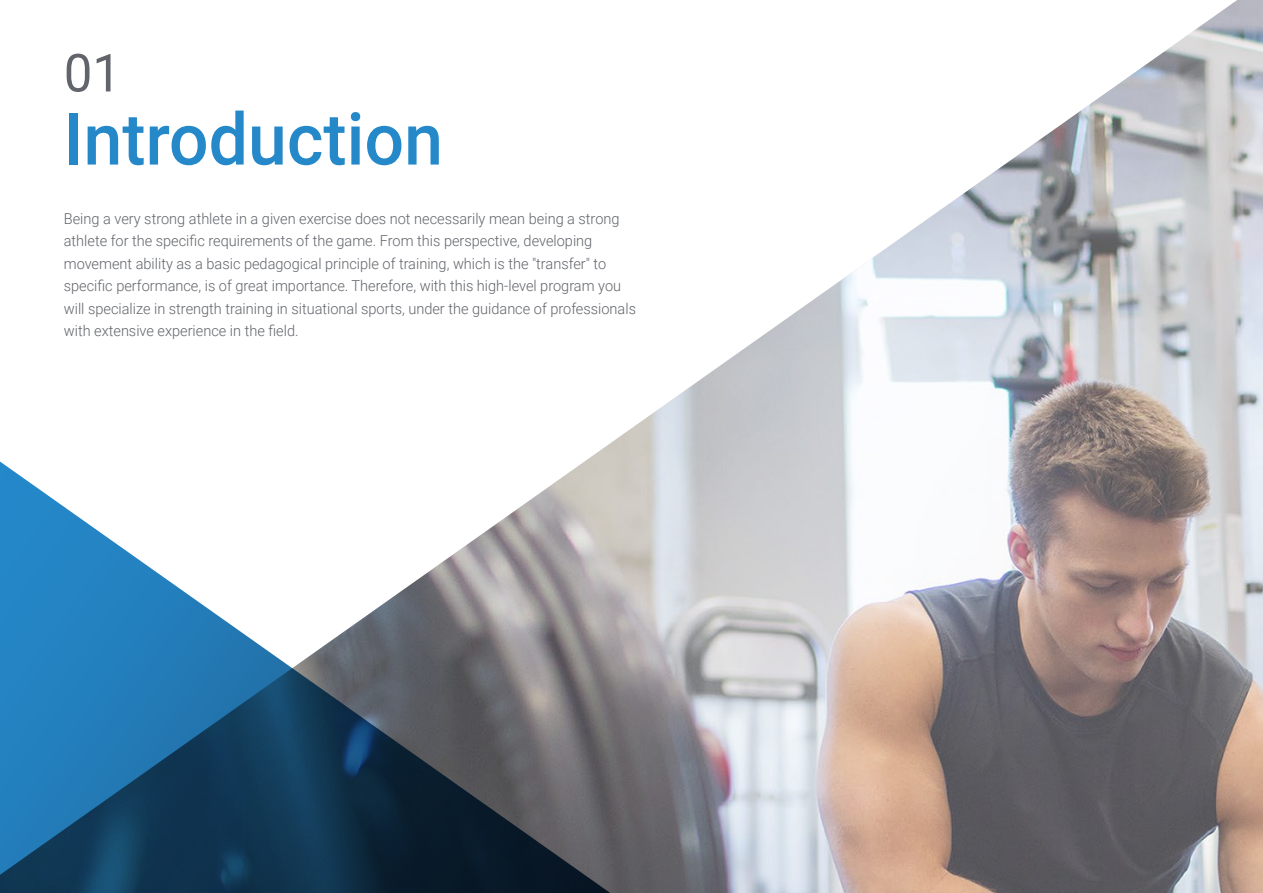
<style>
.page{position:relative;width:1263px;height:893px;background:#fff}
.page>*{position:absolute;margin:0;border:0;box-sizing:border-box;transform-origin:0 0}
.t1{font:500 72px "Roboto";color:#2488c9}
.t2{font:52.5px "Roboto";color:#61646a}
.t3{font:300 15px/22.5px "Roboto";color:#61646a}
</style>
<div class="page">
<img style="left:607px;top:0;width:656px;height:893px">
<svg style="left:0;top:446px;width:640px;height:447px"></svg>
<h2 class="t2" style="left:64px;top:36px;width:59px">01</h2>
<h1 class="t1" style="left:64px;top:89px;width:381px">Introduction</h1>
<p class="t3" style="left:64px;top:207px;width:574px">Being a very strong athlete in a given exercise does not necessarily mean being a strong athlete for the specific requirements of the game. From this perspective, developing movement ability as a basic pedagogical principle of training, which is the "transfer" to specific performance, is of great importance. Therefore, with this high-level program you will specialize in strength training in situational sports, under the guidance of professionals with extensive experience in the field.</p>
</div>
